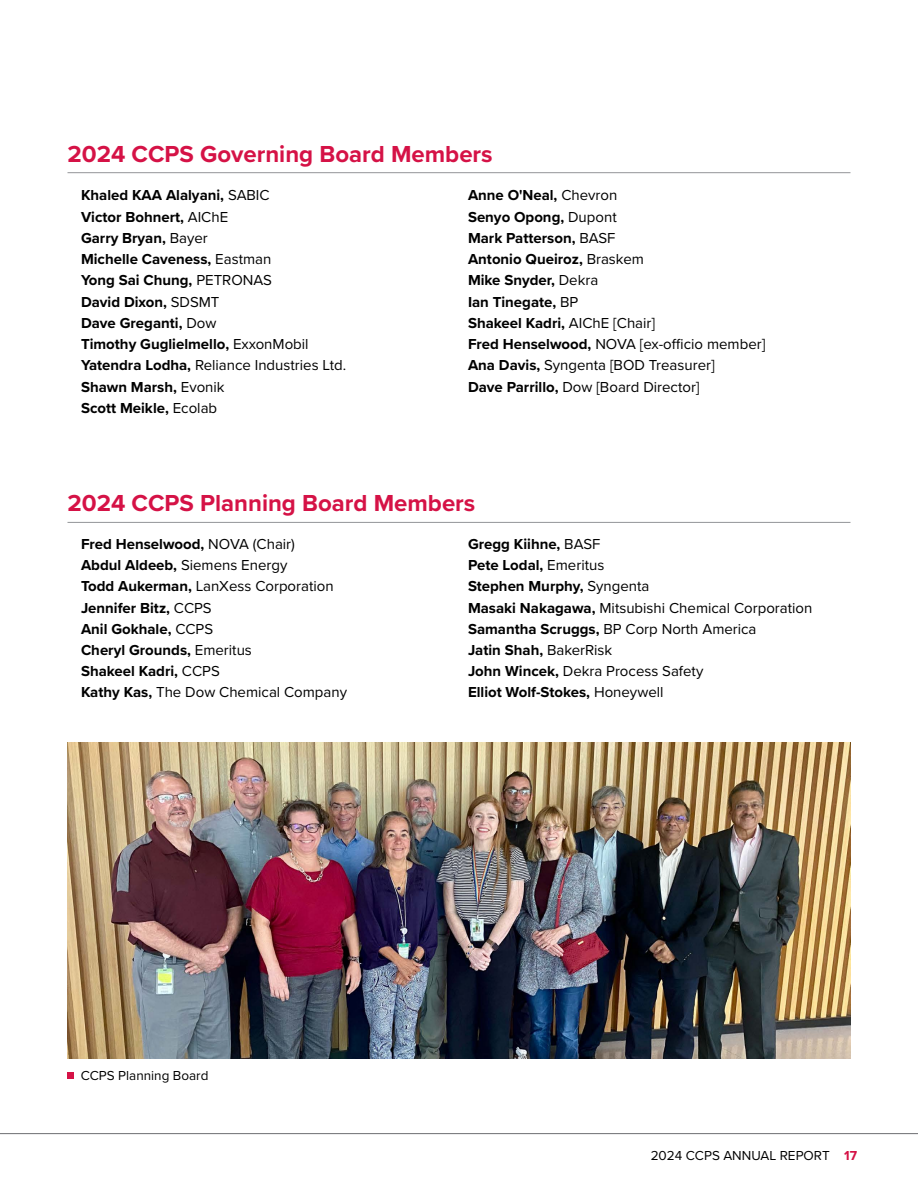
<style>
.page{position:relative;width:918px;height:1188px;background:#fff}
.page>*{position:absolute;margin:0;border:0;box-sizing:border-box;transform-origin:0 0}
.t1{font:700 24px "Proxima Nova";color:#d51246}
.t2{font:700 15px/21.3px "Proxima Nova";color:#000}
.t3{font:13.5px "Proxima Nova";color:#000}
.s1{font-weight:400}
.s2{font-weight:700;color:#d51246}
</style>
<div class="page">
<hr style="left:0;top:1133px;width:918px;height:1px;background:#6d6e71">
<hr style="left:68px;top:172px;width:782px;height:1px;background:#939598">
<hr style="left:68px;top:522px;width:782px;height:1px;background:#939598">
<img style="left:67px;top:742px;width:783px;height:316px">
<div style="left:68px;top:1072px;width:6px;height:7px;background:#d51246"></div>
<h1 class="t1" style="left:68px;top:136px;width:427px">2024 CCPS Governing Board Members</h1>
<p class="t2" style="left:81px;top:184px;width:267px">Khaled KAA Alalyani, <span class="s1">SABIC<br></span>Victor Bohnert, <span class="s1">AIChE<br></span>Garry Bryan, <span class="s1">Bayer<br></span>Michelle Caveness, <span class="s1">Eastman<br></span>Yong Sai Chung, <span class="s1">PETRONAS<br></span>David Dixon, <span class="s1">SDSMT<br></span>Dave Greganti, <span class="s1">Dow<br></span>Timothy Guglielmello, <span class="s1">ExxonMobil<br></span>Yatendra Lodha, <span class="s1">Reliance Industries Ltd.<br></span>Shawn Marsh, <span class="s1">Evonik<br></span>Scott Meikle, <span class="s1">Ecolab</span></p>
<p class="t2" style="left:468px;top:184px;width:299px">Anne O'Neal, <span class="s1">Chevron<br></span>Senyo Opong, <span class="s1">Dupont<br></span>Mark Patterson, <span class="s1">BASF<br></span>Antonio Queiroz, <span class="s1">Braskem<br></span>Mike Snyder, <span class="s1">Dekra<br></span>Ian Tinegate, <span class="s1">BP<br></span>Shakeel Kadri, <span class="s1">AIChE [Chair]<br></span>Fred Henselwood, <span class="s1">NOVA [ex-officio member]<br></span>Ana Davis, <span class="s1">Syngenta [BOD Treasurer]<br></span>Dave Parrillo, <span class="s1">Dow [Board Director]</span></p>
<h1 class="t1" style="left:68px;top:485px;width:409px">2024 CCPS Planning Board Members</h1>
<p class="t2" style="left:81px;top:533px;width:268px">Fred Henselwood, <span class="s1">NOVA (Chair)<br></span>Abdul Aldeeb, <span class="s1">Siemens Energy<br></span>Todd Aukerman, <span class="s1">LanXess Corporation<br></span>Jennifer Bitz, <span class="s1">CCPS<br></span>Anil Gokhale, <span class="s1">CCPS<br></span>Cheryl Grounds, <span class="s1">Emeritus<br></span>Shakeel Kadri, <span class="s1">CCPS<br></span>Kathy Kas, <span class="s1">The Dow Chemical Company</span></p>
<p class="t2" style="left:468px;top:533px;width:346px">Gregg Kiihne, <span class="s1">BASF<br></span>Pete Lodal, <span class="s1">Emeritus<br></span>Stephen Murphy, <span class="s1">Syngenta<br></span>Masaki Nakagawa, <span class="s1">Mitsubishi Chemical Corporation<br></span>Samantha Scruggs, <span class="s1">BP Corp North America<br></span>Jatin Shah, <span class="s1">BakerRisk<br></span>John Wincek, <span class="s1">Dekra Process Safety<br></span>Elliot Wolf-Stokes, <span class="s1">Honeywell</span></p>
<p class="t3" style="left:81px;top:1065px;width:129px">CCPS Planning Board</p>
<p class="t3" style="left:651px;top:1146px;width:208px">2024 CCPS ANNUAL REPORT <span class="s2">17</span></p>
</div>
